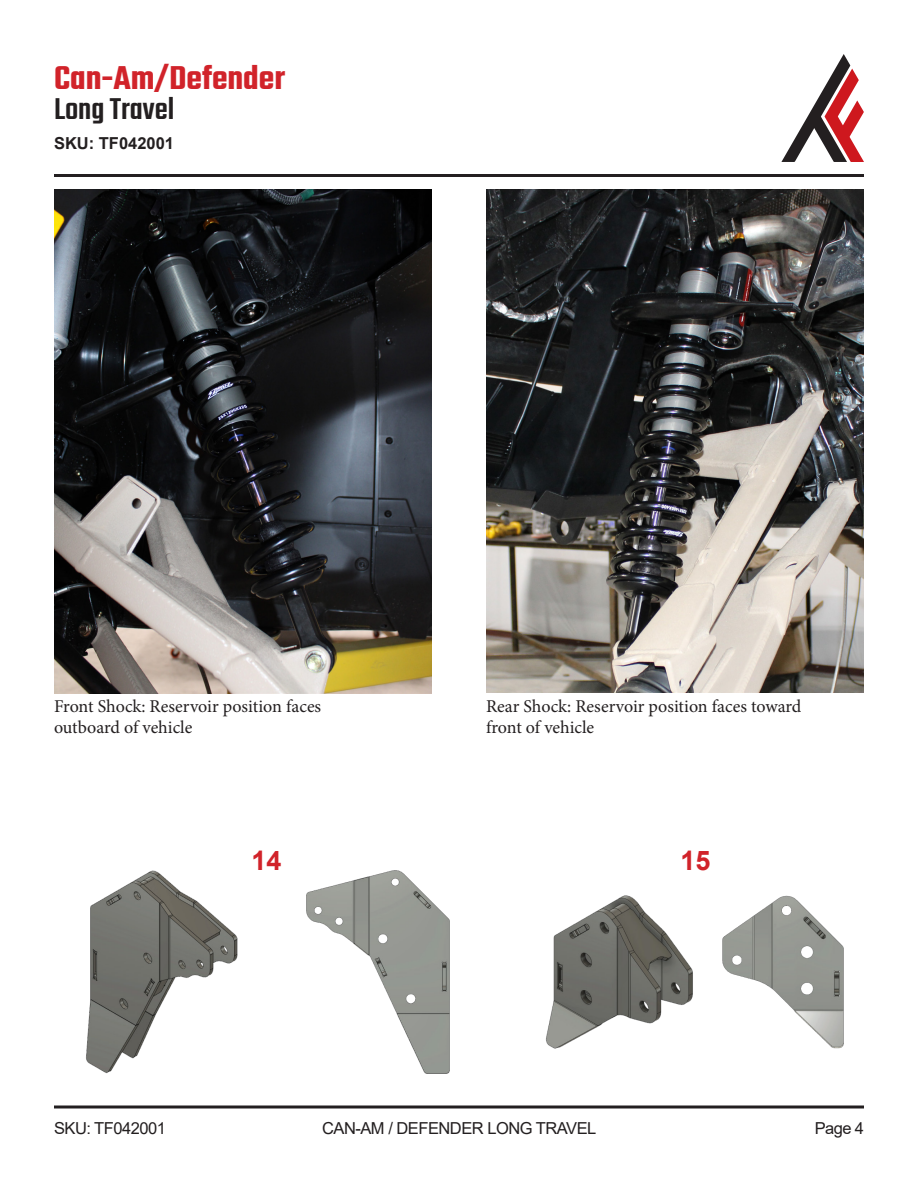
<style>
.page{position:relative;width:918px;height:1188px;background:#fff}
.page>*{position:absolute;margin:0;border:0;box-sizing:border-box;transform-origin:0 0}
.t1{font:600 36px "Teko";color:#d1232a}
.t2{font:500 33px "Teko";color:#231f20}
.t3{font:700 27px "Arial";color:#d1232a}
.t4{font:18px/21.6px "Minion Pro";color:#231f20}
.t5{font:16.5px "Arial";letter-spacing:-.03em;color:#231f20}
.t6{font:700 16.5px "Arial";color:#231f20}
</style>
<div class="page">
<hr style="left:54px;top:174px;width:810px;height:3px;background:#231f20">
<svg style="left:781px;top:54px;width:83px;height:108px"></svg>
<hr style="left:54px;top:1106px;width:810px;height:2px;background:#231f20">
<img style="left:86px;top:870px;width:758px;height:204px">
<img style="left:54px;top:189px;width:378px;height:504px">
<img style="left:486px;top:189px;width:378px;height:504px">
<p class="t1" style="left:54px;top:56px;width:233px">Can-Am/Defender</p>
<p class="t2" style="left:54px;top:90px;width:122px">Long Travel</p>
<p class="t6" style="left:54px;top:132px;width:122px">SKU: TF042001</p>
<p class="t4" style="left:54px;top:695px;width:269px">Front Shock: Reservoir position faces outboard of vehicle</p>
<p class="t4" style="left:486px;top:695px;width:317px">Rear Shock: Reservoir position faces toward front of vehicle</p>
<p class="t3" style="left:252px;top:841px;width:32px">14</p>
<p class="t3" style="left:680px;top:841px;width:32px">15</p>
<p class="t5" style="left:54px;top:1117px;width:114px">SKU: TF042001</p>
<p class="t5" style="left:322px;top:1117px;width:276px">CAN-AM / DEFENDER LONG TRAVEL</p>
<p class="t5" style="left:815px;top:1117px;width:51px">Page 4</p>
</div>
